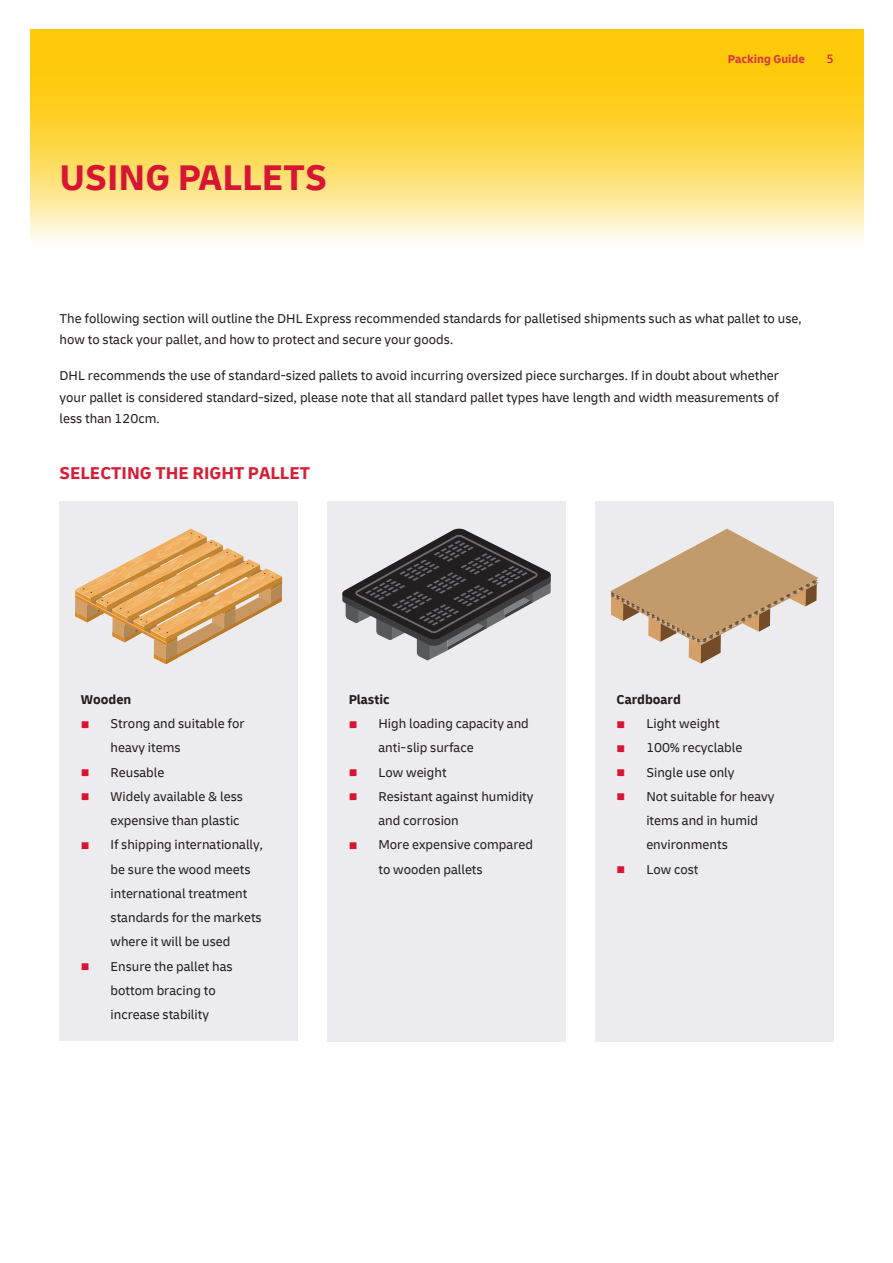
<style>
.page{position:relative;width:893px;height:1263px;background:#fff}
.page>*{position:absolute;margin:0;border:0;box-sizing:border-box;transform-origin:0 0}
.t1{font:700 37.5px "Delivery";color:#d71634}
.t2{font:700 18px "Delivery";color:#d61e37}
.t3{font:13.5px/24.3px "Delivery";color:#231f20}
.t4{font:700 13.5px "Delivery";color:#231f20}
.t5{font:700 12px "Delivery";color:#db3740}
.t6{font:12px "Frutiger LT Std";color:#d71634}
.s1{color:#d71634}
</style>
<div class="page">
<div style="left:60px;top:501px;width:238px;height:540px;background:#ececee"></div>
<div style="left:595px;top:501px;width:238px;height:540px;background:#ececee"></div>
<div style="left:327px;top:501px;width:239px;height:540px;background:#ececee"></div>
<svg style="left:30px;top:30px;width:833px;height:211px;background:#fed951"></svg>
<svg style="left:75px;top:529px;width:207px;height:135px"></svg>
<svg style="left:342px;top:529px;width:209px;height:131px"></svg>
<svg style="left:610px;top:529px;width:209px;height:135px"></svg>
<p class="t1" style="left:60px;top:155px;width:269px">USING PALLETS</p>
<p class="t5" style="left:728px;top:51px;width:79px">Packing Guide</p>
<p class="t6" style="left:827px;top:52px;width:8px">5</p>
<p class="t3" style="left:60px;top:308px;width:743px;line-height:21.3px">The following section will outline the DHL Express recommended standards for palletised shipments such as what pallet to use, how to stack your pallet, and how to protect and secure your goods.</p>
<p class="t3" style="left:60px;top:365px;width:721px;line-height:21.3px">DHL recommends the use of standard-sized pallets to avoid incurring oversized piece surcharges. If in doubt about whether your pallet is considered standard-sized, please note that all standard pallet types have length and width measurements of</p>
<p class="t3" style="left:60px;top:406px;width:102px">less than 120cm.</p>
<h4 class="t2" style="left:60px;top:462px;width:252px">SELECTING THE RIGHT PALLET</h4>
<p class="t4" style="left:81px;top:691px;width:52px">Wooden</p>
<p class="t3" style="left:111px;top:711px;width:135px;text-indent:-30px"><span class="s1">■</span> Strong and suitable for heavy items</p>
<p class="t3" style="left:81px;top:760px;width:85px"><span class="s1">■</span> Reusable</p>
<p class="t3" style="left:81px;top:784px;width:164px;text-align:right"><span class="s1">■</span> Widely available &amp; less expensive than plastic</p>
<p class="t3" style="left:111px;top:832px;width:154px;text-indent:-30px"><span class="s1">■</span> If shipping internationally, be sure the wood meets international treatment standards for the markets where it will be used</p>
<p class="t3" style="left:111px;top:955px;width:124px;line-height:23.9px;text-indent:-30px"><span class="s1">■</span> Ensure the pallet has bottom bracing to increase stability</p>
<p class="t4" style="left:349px;top:691px;width:42px">Plastic</p>
<p class="t3" style="left:378px;top:711px;width:152px;text-indent:-30px"><span class="s1">■</span> High loading capacity and anti-slip surface</p>
<p class="t3" style="left:349px;top:760px;width:100px"><span class="s1">■</span> Low weight</p>
<p class="t3" style="left:378px;top:784px;width:157px;text-indent:-30px"><span class="s1">■</span> Resistant against humidity and corrosion</p>
<p class="t3" style="left:378px;top:832px;width:156px;text-indent:-30px"><span class="s1">■</span> More expensive compared to wooden pallets</p>
<p class="t4" style="left:617px;top:691px;width:66px">Cardboard</p>
<p class="t3" style="left:617px;top:711px;width:105px"><span class="s1">■</span> Light weight</p>
<p class="t3" style="left:617px;top:735px;width:127px"><span class="s1">■</span> 100% recyclable</p>
<p class="t3" style="left:617px;top:760px;width:119px"><span class="s1">■</span> Single use only</p>
<p class="t3" style="left:646px;top:784px;width:130px;text-indent:-30px"><span class="s1">■</span> Not suitable for heavy items and in humid environments</p>
<p class="t3" style="left:617px;top:857px;width:83px"><span class="s1">■</span> Low cost</p>
</div>
